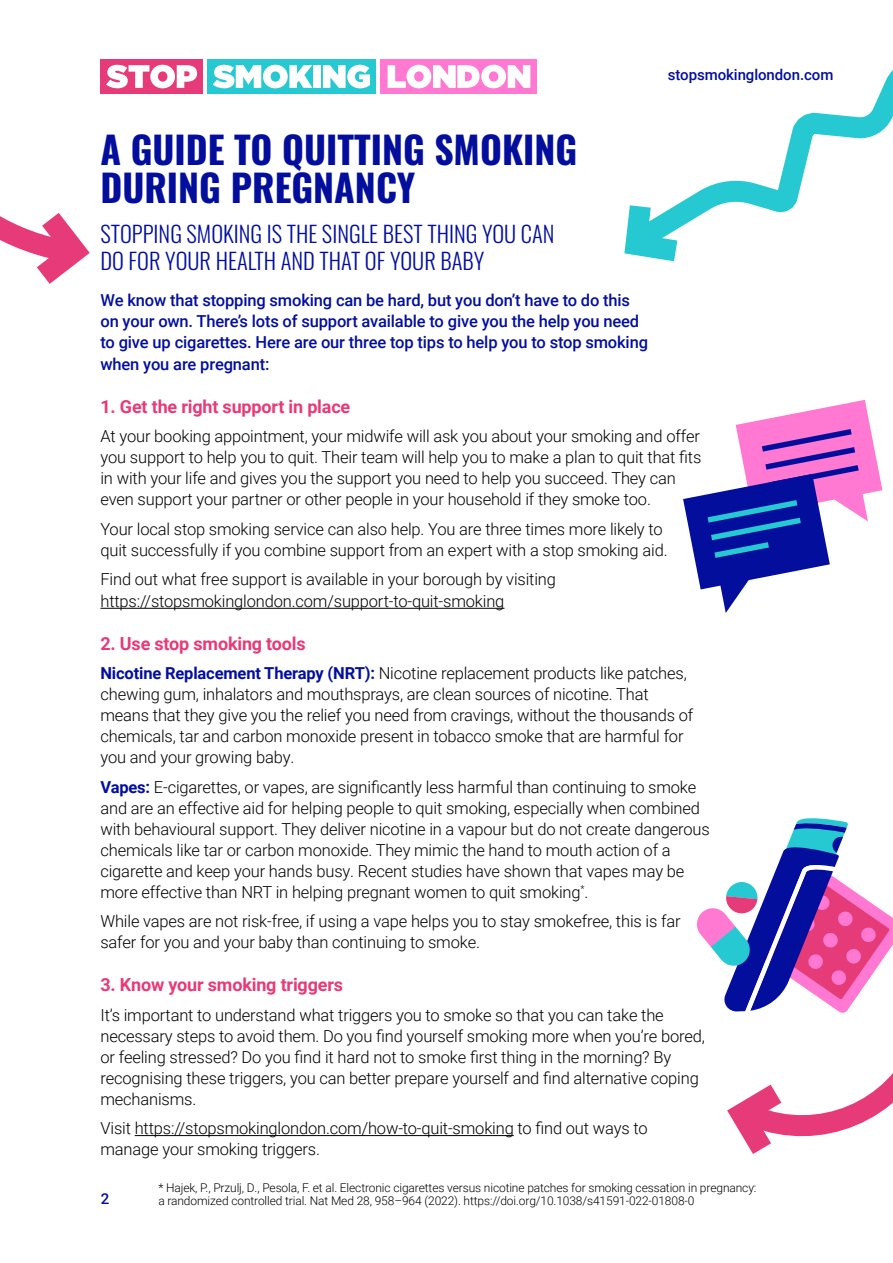
<style>
.page{position:relative;width:893px;height:1263px;background:#fff}
.page>*{position:absolute;margin:0;border:0;box-sizing:border-box;transform-origin:0 0}
.t1{font:700 37.5px/37.5px "Oswald";color:#030f9c}
.t2{font:300 22.5px/27px "Oswald";color:#030f9c}
.t3{font:700 18px "Roboto";letter-spacing:-.01em;color:#e63b78}
.t4{font:300 16.5px/21px "Roboto";letter-spacing:-.01em;color:#000}
.t5{font:500 16.5px/21.1px "Roboto";letter-spacing:-.01em;color:#030f9c}
.t6{font:500 15px "Roboto";letter-spacing:-.005em;color:#030f9c}
.t7{font:300 12px "Roboto";letter-spacing:-.01em;color:#000}
.s1{font-weight:700;color:#030f9c}
</style>
<div class="page">
<hr style="left:100px;top:608px;width:404px;height:1px;background:#000">
<hr style="left:135px;top:1135px;width:379px;height:1px;background:#000">
<div style="left:207px;top:60px;width:169px;height:34px;background:#26c9d1"></div>
<svg style="left:213px;top:65px;width:99px;height:23px"></svg>
<div style="left:314px;top:65px;width:7px;height:23px;background:#fff"></div>
<svg style="left:323px;top:65px;width:47px;height:23px"></svg>
<div style="left:100px;top:60px;width:103px;height:34px;background:#e63b78"></div>
<svg style="left:0;top:59px;width:197px;height:225px"></svg>
<div style="left:380px;top:60px;width:156px;height:34px;background:#ff78d1"></div>
<svg style="left:388px;top:65px;width:142px;height:23px"></svg>
<svg style="left:719px;top:70px;width:174px;height:143px"></svg>
<svg style="left:624px;top:183px;width:95px;height:79px"></svg>
<svg style="left:696px;top:818px;width:197px;height:336px"></svg>
<svg style="left:683px;top:400px;width:199px;height:213px"></svg>
<svg style="left:738px;top:70px;width:45px;height:21px"></svg>
<svg style="left:795px;top:70px;width:38px;height:33px"></svg>
<h1 class="t1" style="left:100px;top:134px;width:478px">A GUIDE TO QUITTING SMOKING<br>DURING PREGNANCY</h1>
<h2 class="t2" style="left:100px;top:217px;width:456px">STOPPING SMOKING IS THE SINGLE BEST THING YOU CAN<br>DO FOR YOUR HEALTH AND THAT OF YOUR BABY</h2>
<p class="t6" style="left:668px;top:64px;width:167px">stopsmokinglondon.com</p>
<p class="t5" style="left:100px;top:289px;width:549px">We know that stopping smoking can be hard, but you don’t have to do this on your own. There’s lots of support available to give you the help you need to give up cigarettes. Here are our three top tips to help you to stop smoking when you are pregnant:</p>
<p class="t3" style="left:100px;top:394px;width:251px">1. Get the right support in place</p>
<p class="t4" style="left:100px;top:425px;width:602px">At your booking appointment, your midwife will ask you about your smoking and offer you support to help you to quit. Their team will help you to make a plan to quit that fits in with your life and gives you the support you need to help you succeed. They can even support your partner or other people in your household if they smoke too.</p>
<p class="t4" style="left:100px;top:518px;width:569px">Your local stop smoking service can also help. You are three times more likely to quit successfully if you combine support from an expert with a stop smoking aid.</p>
<p class="t4" style="left:100px;top:568px;width:457px;line-height:21.6px">Find out what free support is available in your borough by visiting https://stopsmokinglondon.com/support-to-quit-smoking</p>
<p class="t3" style="left:100px;top:631px;width:207px">2. Use stop smoking tools</p>
<p class="t4" style="left:100px;top:662px;width:594px"><span class="s1">Nicotine Replacement Therapy (NRT):</span> Nicotine replacement products like patches, chewing gum, inhalators and mouthsprays, are clean sources of nicotine. That means that they give you the relief you need from cravings, without the thousands of chemicals, tar and carbon monoxide present in tobacco smoke that are harmful for you and your growing baby.</p>
<p class="t4" style="left:100px;top:776px;width:611px"><span class="s1">Vapes:</span> E-cigarettes, or vapes, are significantly less harmful than continuing to smoke and are an effective aid for helping people to quit smoking, especially when combined with behavioural support. They deliver nicotine in a vapour but do not create dangerous chemicals like tar or carbon monoxide. They mimic the hand to mouth action of a cigarette and keep your hands busy. Recent studies have shown that vapes may be more effective than NRT in helping pregnant women to quit smoking<sup>*</sup>.</p>
<p class="t4" style="left:100px;top:910px;width:582px">While vapes are not risk-free, if using a vape helps you to stay smokefree, this is far safer for you and your baby than continuing to smoke.</p>
<p class="t3" style="left:100px;top:972px;width:244px">3. Know your smoking triggers</p>
<p class="t4" style="left:100px;top:1004px;width:606px">It’s important to understand what triggers you to smoke so that you can take the necessary steps to avoid them. Do you find yourself smoking more when you’re bored, or feeling stressed? Do you find it hard not to smoke first thing in the morning? By recognising these triggers, you can better prepare yourself and find alternative coping mechanisms.</p>
<p class="t4" style="left:100px;top:1117px;width:549px">Visit https://stopsmokinglondon.com/how-to-quit-smoking to find out ways to manage your smoking triggers.</p>
<p class="t7" style="left:158px;top:1179px;width:600px">* Hajek, P., Przulj, D., Pesola, F. et al. Electronic cigarettes versus nicotine patches for smoking cessation in pregnancy:</p>
<p class="t6" style="left:101px;top:1188px;width:10px">2</p>
<p class="t7" style="left:158px;top:1192px;width:538px">a randomized controlled trial. Nat Med 28, 958–964 (2022). https://doi.org/10.1038/s41591-022-01808-0</p>
</div>
